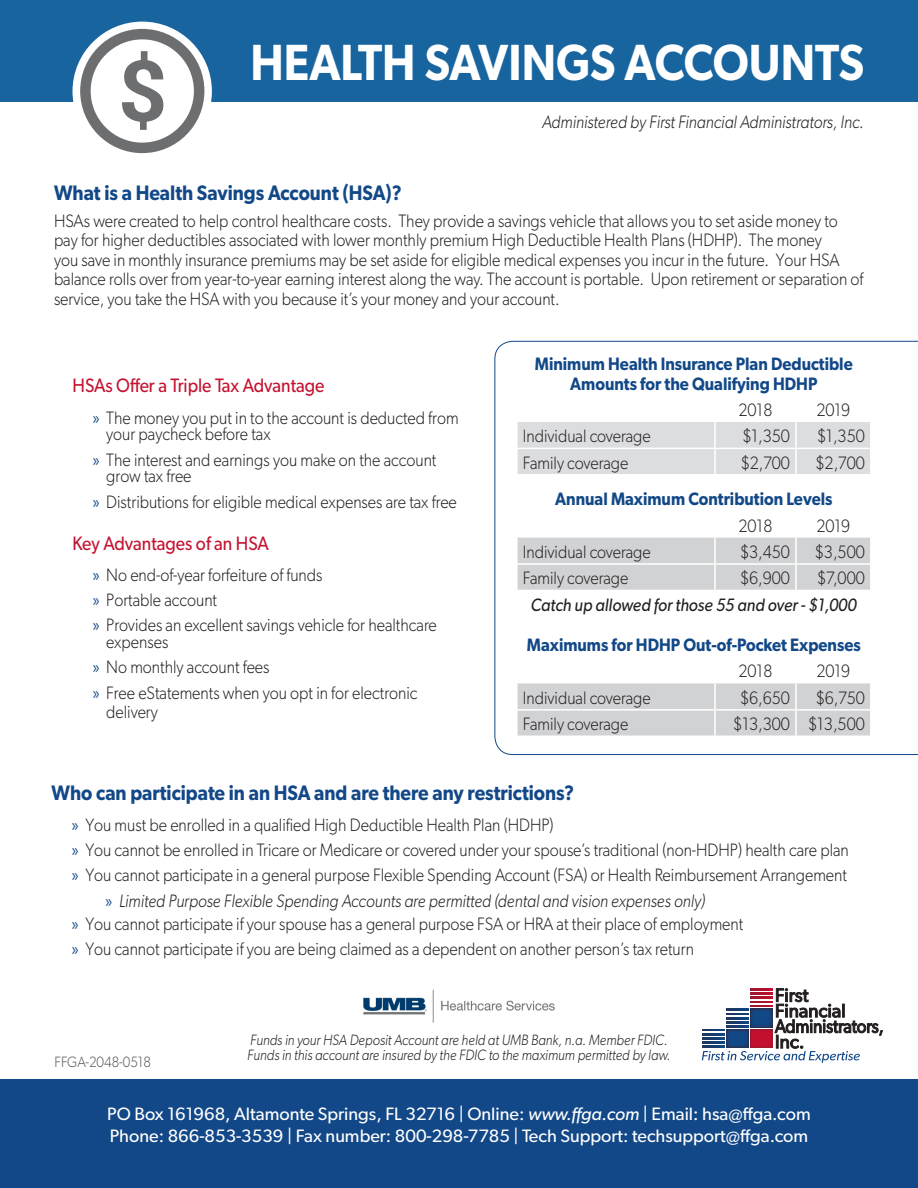
<style>
.page{position:relative;width:918px;height:1188px;background:#fff}
.page>*{position:absolute;margin:0;border:0;box-sizing:border-box;transform-origin:0 0}
.Body{font:600 51px "Gibson";color:#fff;scale:.9 1}
.t1{font:600 21px "Gibson";color:#124887;scale:.9 1}
.sub_head{font:19.5px "Gibson";color:#c41230;scale:.9 1}
.Body-2{font:300 18px/19.5px "Gibson";color:#231f20;scale:.9 1}
.t2{font:18px/21.6px "Gibson";color:#fff}
.t3{font:600 18px/19.5px "Gibson";color:#124887;text-align:center;scale:.9 1}
.Body-3{font:italic 300 18px "Gibson";color:#231f20;scale:.9 1}
.Body-4{font:italic 18px "Gibson";color:#231f20;scale:.9 1}
.Body-5{font:italic 300 15px/15px "Gibson";color:#231f20;scale:.9 1}
.Body-6{font:300 15px "Gibson";color:#57585a;scale:.9 1}
.s1{font-family:"Myriad Pro";font-weight:400;color:#124887}
.s2{font-family:"Myriad Pro";font-weight:400;font-style:normal;color:#124887}
.s3{font-style:italic}
</style>
<div class="page">
<div style="left:0;top:1079px;width:918px;height:109px;background:#124887"></div>
<div style="left:0;top:0;width:918px;height:102px;background:#17649f"></div>
<svg style="left:73px;top:22px;width:139px;height:139px;fill:#fff"></svg>
<div style="left:80px;top:29px;width:124px;height:124px;border:10px solid #6d6e70;border-radius:50%"></div>
<svg style="left:122px;top:51px;width:41px;height:79px"></svg>
<img style="left:363px;top:989px;width:192px;height:34px">
<svg style="left:702px;top:988px;width:181px;height:75px"></svg>
<svg style="left:494px;top:341px;width:424px;height:414px"></svg>
<p class="Body" style="left:250px;top:32px;width:683px">HEALTH SAVINGS ACCOUNTS</p>
<p class="Body-3" style="left:542px;top:111px;width:359px">Administered by First Financial Administrators, Inc.</p>
<p class="t1" style="left:54px;top:180px;width:388px">What is a Health Savings Account (HSA)?</p>
<p class="Body-2" style="left:54px;top:211px;width:901px">HSAs were created to help control healthcare costs. They provide a savings vehicle that allows you to set aside money to pay for higher deductibles associated with lower monthly premium High Deductible Health Plans (HDHP). The money<br>you save in monthly insurance premiums may be set aside for eligible medical expenses you incur in the future. Your HSA balance rolls over from year-to-year earning interest along the way. The account is portable. Upon retirement or separation of service, you take the HSA with you because it’s your money and your account.</p>
<p class="sub_head" style="left:73px;top:374px;width:282px">HSAs Offer a Triple Tax Advantage</p>
<p class="Body-2" style="left:106px;top:409px;width:393px;line-height:16.8px;text-indent:-14px"><span class="s1">»</span> The money you put in to the account is deducted from your paycheck before tax</p>
<p class="Body-2" style="left:106px;top:451px;width:368px;line-height:16.8px;text-indent:-14px"><span class="s1">»</span> The interest and earnings you make on the account grow tax free</p>
<p class="Body-2" style="left:93px;top:491px;width:406px"><span class="s1">»</span> Distributions for eligible medical expenses are tax free</p>
<p class="sub_head" style="left:73px;top:532px;width:220px">Key Advantages of an HSA</p>
<p class="Body-2" style="left:93px;top:565px;width:257px"><span class="s1">»</span> No end-of-year forfeiture of funds</p>
<p class="Body-2" style="left:93px;top:590px;width:140px"><span class="s1">»</span> Portable account</p>
<p class="Body-2" style="left:106px;top:617px;width:369px;line-height:16.8px;text-indent:-14px"><span class="s1">»</span> Provides an excellent savings vehicle for healthcare expenses</p>
<p class="Body-2" style="left:93px;top:657px;width:198px"><span class="s1">»</span> No monthly account fees</p>
<p class="Body-2" style="left:106px;top:682px;width:347px;text-indent:-14px"><span class="s1">»</span> Free eStatements when you opt in for electronic delivery</p>
<p class="t3" style="left:535px;top:354px;width:355px">Minimum Health Insurance Plan Deductible<br>Amounts for the Qualifying HDHP</p>
<p class="Body-2" style="left:739px;top:400px;width:39px">2018</p>
<p class="Body-2" style="left:816px;top:400px;width:39px">2019</p>
<p class="Body-2" style="left:523px;top:426px;width:144px">Individual coverage</p>
<p class="Body-2" style="left:742px;top:426px;width:54px">$1,350</p>
<p class="Body-2" style="left:817px;top:426px;width:54px">$1,350</p>
<p class="Body-2" style="left:523px;top:453px;width:119px">Family coverage</p>
<p class="Body-2" style="left:741px;top:453px;width:56px">$2,700</p>
<p class="Body-2" style="left:816px;top:453px;width:56px">$2,700</p>
<p class="t3" style="left:555px;top:489px;width:310px">Annual Maximum Contribution Levels</p>
<p class="Body-2" style="left:739px;top:515px;width:39px">2018</p>
<p class="Body-2" style="left:816px;top:515px;width:39px">2019</p>
<p class="Body-2" style="left:523px;top:542px;width:144px">Individual coverage</p>
<p class="Body-2" style="left:740px;top:542px;width:57px">$3,450</p>
<p class="Body-2" style="left:815px;top:542px;width:57px">$3,500</p>
<p class="Body-2" style="left:523px;top:568px;width:119px">Family coverage</p>
<p class="Body-2" style="left:740px;top:568px;width:57px">$6,900</p>
<p class="Body-2" style="left:817px;top:568px;width:54px">$7,000</p>
<p class="Body-4" style="left:531px;top:594px;width:363px">Catch up allowed for those 55 and over - $1,000</p>
<p class="t3" style="left:527px;top:635px;width:372px">Maximums for HDHP Out-of-Pocket Expenses</p>
<p class="Body-2" style="left:739px;top:661px;width:39px">2018</p>
<p class="Body-2" style="left:816px;top:661px;width:39px">2019</p>
<p class="Body-2" style="left:523px;top:688px;width:144px">Individual coverage</p>
<p class="Body-2" style="left:740px;top:688px;width:57px">$6,650</p>
<p class="Body-2" style="left:816px;top:688px;width:56px">$6,750</p>
<p class="Body-2" style="left:523px;top:714px;width:119px">Family coverage</p>
<p class="Body-2" style="left:733px;top:714px;width:65px">$13,300</p>
<p class="Body-2" style="left:808px;top:714px;width:64px">$13,500</p>
<p class="t1" style="left:52px;top:780px;width:582px">Who can participate in an HSA and are there any restrictions?</p>
<p class="Body-2" style="left:72px;top:815px;width:537px"><span class="s1">»</span> You must be enrolled in a qualified High Deductible Health Plan (HDHP)</p>
<p class="Body-2" style="left:72px;top:840px;width:865px"><span class="s1">»</span> You cannot be enrolled in Tricare or Medicare or covered under your spouse’s traditional (non-HDHP) health care plan</p>
<p class="Body-2" style="left:72px;top:865px;width:863px"><span class="s1">»</span> You cannot participate in a general purpose Flexible Spending Account (FSA) or Health Reimbursement Arrangement</p>
<p class="Body-3" style="left:106px;top:889px;width:667px"><span class="s2">»</span> Limited Purpose Flexible Spending Accounts are permitted (dental and vision expenses only)</p>
<p class="Body-2" style="left:72px;top:914px;width:748px"><span class="s1">»</span> You cannot participate if your spouse has a general purpose FSA or HRA at their place of employment</p>
<p class="Body-2" style="left:72px;top:939px;width:693px"><span class="s1">»</span> You cannot participate if you are being claimed as a dependent on another person’s tax return</p>
<p class="Body-6" style="left:55px;top:1053px;width:109px">FFGA-2048-0518</p>
<p class="Body-5" style="left:247px;top:1032px;width:472px">Funds in your HSA Deposit Account are held at UMB Bank, n.a. Member FDIC.<br>Funds in this account are insured by the FDIC to the maximum permitted by law.</p>
<p class="t2" style="left:107px;top:1103px;width:705px">PO Box 161968, Altamonte Springs, FL 32716 | Online: <span class="s3">www.ffga.com</span> | Email: hsa@ffga.com<br>Phone: 866-853-3539 | Fax number: 800-298-7785 | Tech Support: techsupport@ffga.com</p>
</div>
